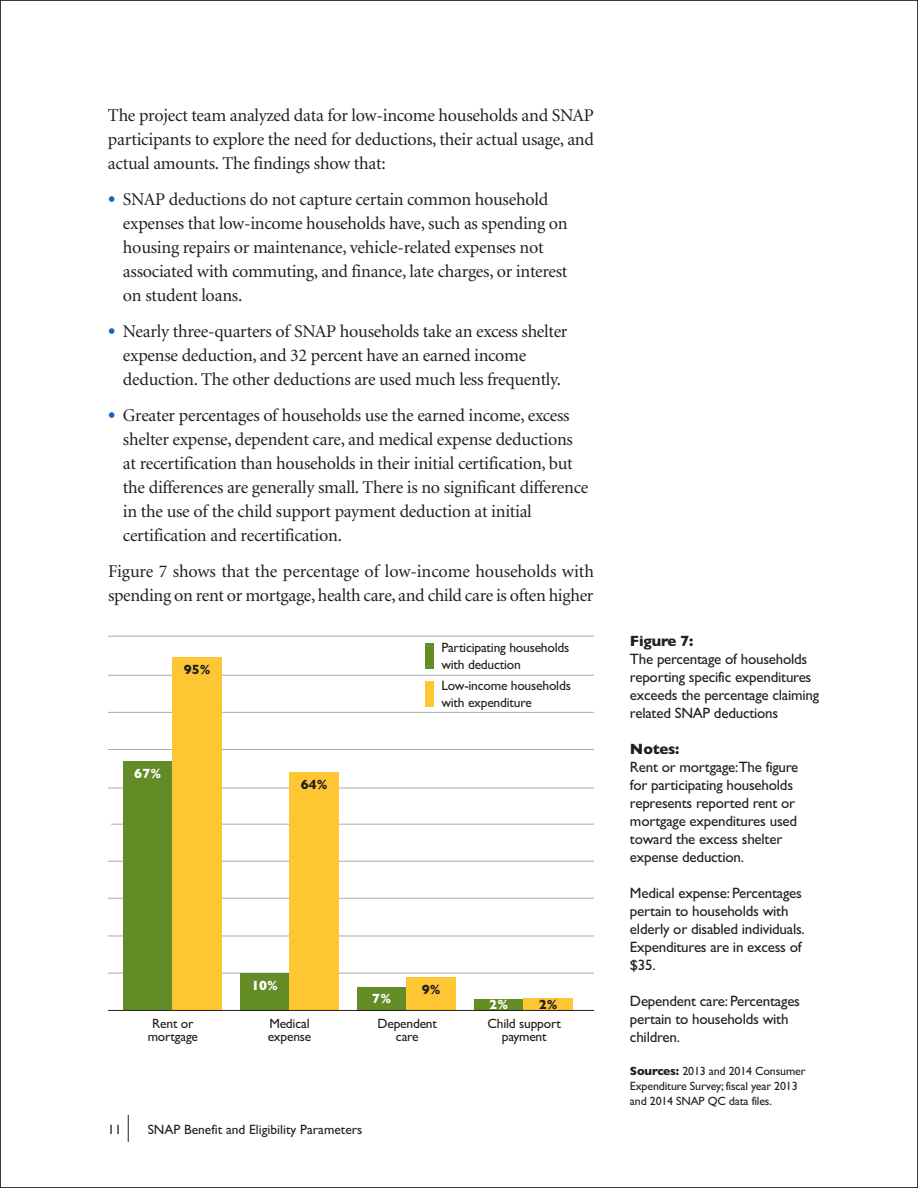
<style>
.page{position:relative;width:918px;height:1188px;background:#fff}
.page>*{position:absolute;margin:0;border:0;box-sizing:border-box;transform-origin:0 0}
.t1{font:18px/24px "Minion";letter-spacing:-.015em;color:#231f20}
.t2{font:15px/18px "Gill Sans";letter-spacing:-.015em;color:#231f20}
.t3{font:13.5px/16.5px "Gill Sans";letter-spacing:-.015em;color:#231f20}
.t4{font:700 13.5px "Gill Sans";color:#fff}
.t5{font:700 13.5px "Gill Sans";color:#231f20}
.t6{font:12px/15px "Gill Sans";letter-spacing:-.015em;color:#231f20}
.s1{font-size:27px;color:#1c5fc5}
.s2{font-weight:700}
</style>
<div class="page">
<div style="left:425px;top:643px;width:9px;height:26px;background:#638c26"></div>
<div style="left:425px;top:681px;width:9px;height:26px;background:#ffc634"></div>
<div style="left:474px;top:999px;width:50px;height:11px;background:#638c26"></div>
<div style="left:524px;top:999px;width:49px;height:11px;background:#ffc634"></div>
<hr style="left:108px;top:675px;width:486px;height:1px;background:#aaabaf">
<hr style="left:108px;top:712px;width:486px;height:1px;background:#aaabaf">
<hr style="left:108px;top:749px;width:486px;height:1px;background:#aaabaf">
<hr style="left:108px;top:788px;width:486px;height:1px;background:#aaabaf">
<hr style="left:111px;top:824px;width:483px;height:1px;background:#aaabaf">
<hr style="left:108px;top:861px;width:486px;height:1px;background:#aaabaf">
<hr style="left:108px;top:898px;width:486px;height:1px;background:#aaabaf">
<hr style="left:108px;top:936px;width:486px;height:1px;background:#aaabaf">
<hr style="left:108px;top:973px;width:486px;height:1px;background:#aaabaf">
<div style="left:123px;top:761px;width:50px;height:249px;background:#638c26"></div>
<div style="left:173px;top:657px;width:49px;height:353px;background:#ffc634"></div>
<div style="left:240px;top:973px;width:50px;height:37px;background:#638c26"></div>
<div style="left:290px;top:773px;width:49px;height:237px;background:#ffc634"></div>
<div style="left:357px;top:987px;width:50px;height:23px;background:#638c26"></div>
<div style="left:407px;top:977px;width:49px;height:33px;background:#ffc634"></div>
<hr style="left:108px;top:636px;width:486px;height:1px;background:#aaabaf">
<hr style="left:108px;top:1010px;width:486px;height:1px;background:#231f20">
<svg style="left:128px;top:1115px;width:1px;height:27px"></svg>
<p class="t1" style="left:108px;top:104px;width:488px;text-align:justify">The project team analyzed data for low-income households and SNAP participants to explore the need for deductions, their actual usage, and actual amounts. The findings show that:</p>
<p class="t1" style="left:123px;top:188px;width:446px;text-indent:-15px"><span class="s1">•</span> SNAP deductions do not capture certain common household expenses that low-income households have, such as spending on housing repairs or maintenance, vehicle-related expenses not associated with commuting, and finance, late charges, or interest on student loans.</p>
<p class="t1" style="left:123px;top:320px;width:446px;text-indent:-15px"><span class="s1">•</span> Nearly three-quarters of SNAP households take an excess shelter expense deduction, and 32 percent have an earned income deduction. The other deductions are used much less frequently.</p>
<p class="t1" style="left:123px;top:404px;width:467px;text-indent:-15px"><span class="s1">•</span> Greater percentages of households use the earned income, excess shelter expense, dependent care, and medical expense deductions at recertification than households in their initial certification, but the differences are generally small. There is no significant difference in the use of the child support payment deduction at initial certification and recertification.</p>
<p class="t1" style="left:108px;top:560px;width:487px">Figure 7 shows that the percentage of low-income households with spending on rent or mortgage, health care, and child care is often higher</p>
<p class="t5" style="left:184px;top:661px;width:28px">95%</p>
<p class="t4" style="left:134px;top:765px;width:28px">67%</p>
<p class="t5" style="left:301px;top:776px;width:28px">64%</p>
<p class="t3" style="left:441px;top:639px;width:130px">Participating households with deduction</p>
<p class="t3" style="left:441px;top:677px;width:131px">Low-income households with expenditure</p>
<p class="t4" style="left:252px;top:977px;width:28px">10%</p>
<p class="t4" style="left:372px;top:991px;width:20px">7%</p>
<p class="t5" style="left:422px;top:982px;width:20px">9%</p>
<p class="t4" style="left:489px;top:996px;width:20px">2%</p>
<p class="t5" style="left:539px;top:996px;width:20px">2%</p>
<p class="t3" style="left:152px;top:1015px;width:43px">Rent or</p>
<p class="t3" style="left:269px;top:1015px;width:42px">Medical</p>
<p class="t3" style="left:377px;top:1015px;width:61px">Dependent</p>
<p class="t3" style="left:488px;top:1015px;width:75px">Child support</p>
<p class="t3" style="left:148px;top:1028px;width:52px">mortgage</p>
<p class="t3" style="left:268px;top:1028px;width:45px">expense</p>
<p class="t3" style="left:396px;top:1028px;width:24px">care</p>
<p class="t3" style="left:502px;top:1028px;width:46px">payment</p>
<p class="t3" style="left:108px;top:1121px;width:15px">11</p>
<p class="t3" style="left:148px;top:1121px;width:216px">SNAP Benefit and Eligibility Parameters</p>
<p class="t2" style="left:630px;top:632px;width:191px"><span class="s2">Figure 7:<br></span>The percentage of households reporting specific expenditures exceeds the percentage claiming related SNAP deductions</p>
<p class="t2" style="left:630px;top:740px;width:170px"><span class="s2">Notes:<br></span>Rent or mortgage:The figure for participating households represents reported rent or mortgage expenditures used toward the excess shelter expense deduction.</p>
<p class="t2" style="left:630px;top:884px;width:176px">Medical expense: Percentages pertain to households with elderly or disabled individuals.<br>Expenditures are in excess of $35.</p>
<p class="t2" style="left:630px;top:992px;width:172px">Dependent care: Percentages pertain to households with children.</p>
<p class="t6" style="left:630px;top:1064px;width:177px"><span class="s2">Sources:</span> 2013 and 2014 Consumer<br>Expenditure Survey; fiscal year 2013 and 2014 SNAP QC data files.</p>
</div>
